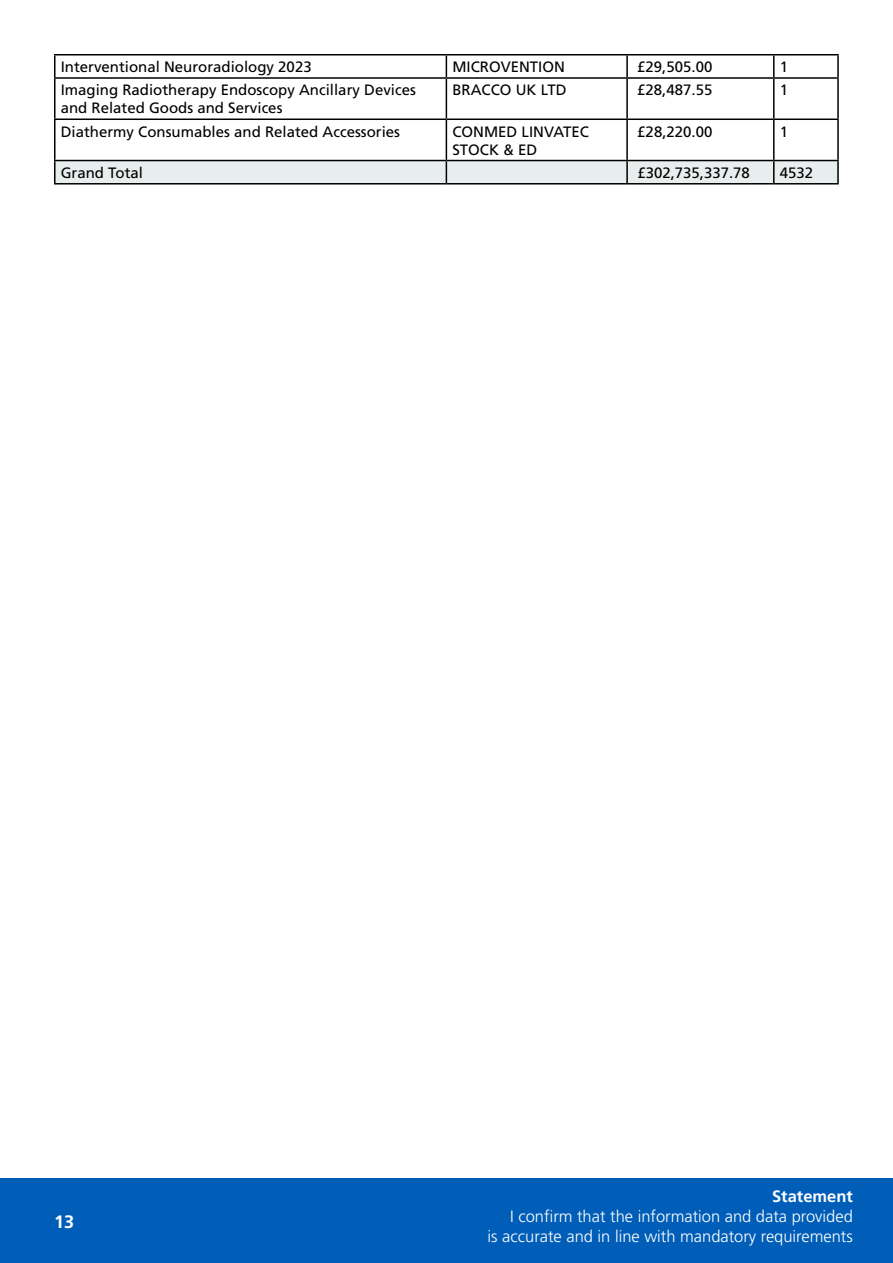
<style>
.page{position:relative;width:893px;height:1263px;background:#fff}
.page>*{position:absolute;margin:0;border:0;box-sizing:border-box;transform-origin:0 0}
.t1{font:700 18px "Frutiger LT Pro";color:#fff}
.t2{font:300 16.5px/19.8px "Frutiger LT Pro";color:#fff;text-align:right}
.t3{font:700 16.5px "Frutiger LT Pro";color:#fff}
.t4{font:15px/18px "Frutiger LT Pro";color:#000}
</style>
<div class="page">
<div style="left:0;top:1178px;width:893px;height:85px;background:#005eb8"></div>
<hr style="left:54px;top:54px;width:392px;height:2px;background:#000">
<hr style="left:54px;top:56px;width:2px;height:21px;background:#000">
<hr style="left:446px;top:54px;width:181px;height:2px;background:#000">
<svg style="left:446px;top:56px;width:1px;height:21px"></svg>
<hr style="left:627px;top:54px;width:147px;height:2px;background:#000">
<hr style="left:626px;top:56px;width:2px;height:21px;background:#000">
<hr style="left:774px;top:54px;width:65px;height:2px;background:#000">
<hr style="left:773px;top:56px;width:2px;height:21px;background:#000">
<hr style="left:837px;top:56px;width:2px;height:21px;background:#000">
<hr style="left:54px;top:77px;width:392px;height:2px;background:#000">
<hr style="left:54px;top:79px;width:2px;height:40px;background:#000">
<hr style="left:446px;top:77px;width:181px;height:2px;background:#000">
<hr style="left:446px;top:79px;width:1px;height:40px;background:#000">
<hr style="left:627px;top:77px;width:147px;height:2px;background:#000">
<hr style="left:626px;top:79px;width:2px;height:40px;background:#000">
<hr style="left:774px;top:77px;width:65px;height:2px;background:#000">
<hr style="left:773px;top:79px;width:2px;height:40px;background:#000">
<hr style="left:837px;top:79px;width:2px;height:40px;background:#000">
<hr style="left:54px;top:119px;width:392px;height:1px;background:#000">
<hr style="left:54px;top:120px;width:2px;height:40px;background:#000">
<hr style="left:446px;top:119px;width:181px;height:1px;background:#000">
<hr style="left:446px;top:120px;width:1px;height:40px;background:#000">
<hr style="left:627px;top:119px;width:147px;height:1px;background:#000">
<hr style="left:626px;top:120px;width:2px;height:40px;background:#000">
<hr style="left:774px;top:119px;width:65px;height:1px;background:#000">
<hr style="left:773px;top:120px;width:2px;height:40px;background:#000">
<hr style="left:837px;top:120px;width:2px;height:40px;background:#000">
<hr style="left:54px;top:160px;width:392px;height:1px;background:#000">
<hr style="left:54px;top:161px;width:2px;height:22px;background:#000">
<svg style="left:55px;top:160px;width:782px;height:23px;background:#dde1e2"></svg>
<hr style="left:627px;top:160px;width:147px;height:1px;background:#000">
<hr style="left:626px;top:161px;width:2px;height:22px;background:#000">
<hr style="left:774px;top:160px;width:65px;height:1px;background:#000">
<hr style="left:773px;top:161px;width:2px;height:22px;background:#000">
<hr style="left:837px;top:161px;width:2px;height:22px;background:#000">
<hr style="left:54px;top:183px;width:392px;height:2px;background:#000">
<hr style="left:446px;top:183px;width:181px;height:2px;background:#000">
<hr style="left:627px;top:183px;width:147px;height:2px;background:#000">
<hr style="left:774px;top:183px;width:65px;height:2px;background:#000">
<p class="t4" style="left:61px;top:58px;width:252px">Interventional Neuroradiology 2023</p>
<p class="t4" style="left:452px;top:58px;width:114px">MICROVENTION</p>
<p class="t4" style="left:637px;top:58px;width:77px">£29,505.00</p>
<p class="t4" style="left:780px;top:58px;width:10px">1</p>
<p class="t4" style="left:61px;top:81px;width:357px">Imaging Radiotherapy Endoscopy Ancillary Devices and Related Goods and Services</p>
<p class="t4" style="left:452px;top:81px;width:116px">BRACCO UK LTD</p>
<p class="t4" style="left:637px;top:81px;width:77px">£28,487.55</p>
<p class="t4" style="left:780px;top:81px;width:10px">1</p>
<p class="t4" style="left:61px;top:122px;width:341px">Diathermy Consumables and Related Accessories</p>
<p class="t4" style="left:452px;top:122px;width:138px">CONMED LINVATEC<br>STOCK &amp; ED</p>
<p class="t4" style="left:637px;top:122px;width:77px">£28,220.00</p>
<p class="t4" style="left:780px;top:122px;width:10px">1</p>
<p class="t4" style="left:61px;top:164px;width:84px">Grand Total</p>
<p class="t4" style="left:637px;top:164px;width:114px">£302,735,337.78</p>
<p class="t4" style="left:780px;top:164px;width:35px">4532</p>
<p class="t1" style="left:54px;top:1210px;width:22px">13</p>
<p class="t3" style="left:772px;top:1186px;width:82px">Statement</p>
<p class="t2" style="left:488px;top:1206px;width:367px">I confirm that the information and data provided<br>is accurate and in line with mandatory requirements</p>
</div>
